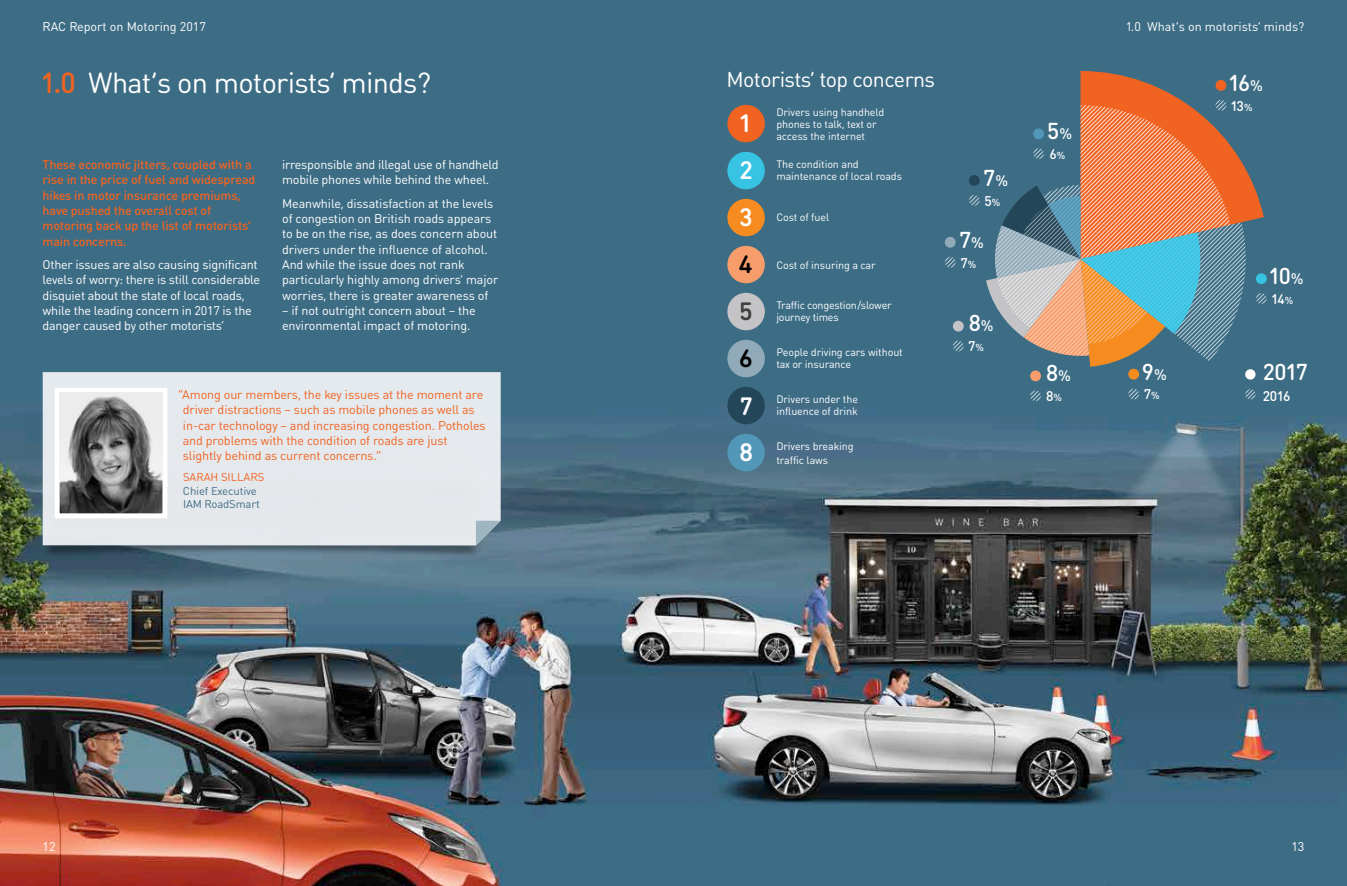
<style>
.page{position:relative;width:1347px;height:886px;background:#fff}
.page>*{position:absolute;margin:0;border:0;box-sizing:border-box;transform-origin:0 0}
.t1{font:28.75px "DIN Round OT";letter-spacing:-.025em;color:#fff}
.t2{font:500 25.88px "DIN Next Rounded LT Pro";color:#fff}
.t3{font:500 25.88px "DIN Next Rounded LT Pro";color:#000}
.t4{font:500 25.88px "DIN Next Rounded LT Pro";color:#404041}
.t5{font:500 22.75px "DIN Round OT";letter-spacing:-.085em;color:#fff}
.t6{font:21.25px "DIN Round OT";letter-spacing:-.025em;color:#fff}
.t7{font:500 13.88px "DIN Round OT";letter-spacing:-.075em;color:#fff}
.t8{font:12.5px/15.2px "DIN Round OT";letter-spacing:-.01em;color:#fff}
.t9{font:12.5px/15.2px "DIN Round OT";letter-spacing:-.01em;color:#f16321}
.t10{font:500 12.5px/15.2px "DIN Round OT";letter-spacing:-.01em;color:#f16321}
.t11{font:11.25px/13.1px "DIN Round OT";letter-spacing:-.01em;color:#406c85}
.t12{font:11.25px "DIN Round OT";letter-spacing:-.005em;color:#f16321}
.t13{font:10.75px/12px "DIN Round OT";letter-spacing:-.01em;color:#fff}
.s1{font-weight:500;color:#f16321}
.s2{font-size:15.12px}
.s3{font-size:10.12px}
</style>
<div class="page">
<img style="left:0;top:0;width:1346px;height:886px">
<img style="left:25px;top:404px;width:458px;height:159px">
<div style="left:43px;top:372px;width:457px;height:173px;background:#e5e9ec"></div>
<svg style="left:476px;top:521px;width:24px;height:24px"></svg>
<svg style="left:52px;top:385px;width:118px;height:136px"></svg>
<svg style="left:60px;top:393px;width:102px;height:120px;background:#838383"></svg>
<div style="left:1128px;top:369px;width:11px;height:11px;background:#f68b1f;border-radius:50%"></div>
<svg style="left:1128px;top:389px;width:11px;height:10px"></svg>
<div style="left:1030px;top:370px;width:11px;height:11px;background:#f79d6c;border-radius:50%"></div>
<svg style="left:1030px;top:390px;width:11px;height:11px"></svg>
<div style="left:953px;top:321px;width:10px;height:11px;background:#c4c3c6;border-radius:50%"></div>
<svg style="left:953px;top:341px;width:10px;height:10px"></svg>
<div style="left:944px;top:237px;width:11px;height:11px;background:#91aaba;border-radius:50%"></div>
<svg style="left:944px;top:257px;width:11px;height:11px"></svg>
<div style="left:969px;top:175px;width:10px;height:11px;background:#244659;border-radius:50%"></div>
<svg style="left:969px;top:195px;width:10px;height:11px"></svg>
<svg style="left:1245px;top:389px;width:10px;height:10px"></svg>
<div style="left:1245px;top:369px;width:10px;height:11px;background:#fff;border-radius:50%"></div>
<svg style="left:986px;top:71px;width:280px;height:296px;background:#90857c"></svg>
<div style="left:727px;top:105px;width:38px;height:37px;background:#f16321;border-radius:50%"></div>
<div style="left:727px;top:152px;width:38px;height:37px;background:#37c3e3;border-radius:50%"></div>
<div style="left:727px;top:199px;width:38px;height:37px;background:#f68b1f;border-radius:50%"></div>
<div style="left:727px;top:246px;width:38px;height:37px;background:#f79d6c;border-radius:50%"></div>
<div style="left:727px;top:293px;width:38px;height:37px;background:#c4c3c6;border-radius:50%"></div>
<div style="left:727px;top:340px;width:38px;height:37px;background:#91aaba;border-radius:50%"></div>
<div style="left:727px;top:387px;width:38px;height:37px;background:#244659;border-radius:50%"></div>
<div style="left:727px;top:434px;width:38px;height:37px;background:#5297b7;border-radius:50%"></div>
<p class="t8" style="left:43px;top:18px;width:165px">RAC Report on Motoring 2017</p>
<p class="t8" style="left:1125px;top:18px;width:180px">1.0 What’s on motorists’ minds?</p>
<h1 class="t1" style="left:40px;top:65px;width:392px"><span class="s1">1.0</span> What’s on motorists’ minds?</h1>
<h3 class="t6" style="left:726px;top:66px;width:210px">Motorists’ top concerns</h3>
<p class="t10" style="left:43px;top:157px;width:214px">These economic jitters, coupled with a rise in the price of fuel and widespread hikes in motor insurance premiums, have pushed the overall cost of motoring back up the list of motorists’ main concerns.</p>
<p class="t8" style="left:43px;top:257px;width:219px">Other issues are also causing significant levels of worry: there is still considerable disquiet about the state of local roads, while the leading concern in 2017 is the danger caused by other motorists’</p>
<p class="t8" style="left:282px;top:157px;width:218px">irresponsible and illegal use of handheld mobile phones while behind the wheel.</p>
<p class="t8" style="left:282px;top:195px;width:218px">Meanwhile, dissatisfaction at the levels of congestion on British roads appears to be on the rise, as does concern about drivers under the influence of alcohol.<br>And while the issue does not rank particularly highly among drivers’ major worries, there is greater awareness of</p>
<p class="t8" style="left:282px;top:303px;width:195px">– if not outright concern about – the environmental impact of motoring.</p>
<p class="t9" style="left:183px;top:386px;width:304px;text-indent:-5px">“Among our members, the key issues at the moment are driver distractions – such as mobile phones as well as in-car technology – and increasing congestion. Potholes and problems with the condition of roads are just slightly behind as current concerns.”</p>
<p class="t12" style="left:183px;top:470px;width:83px">SARAH SILLARS</p>
<p class="t11" style="left:183px;top:484px;width:78px">Chief Executive<br>IAM RoadSmart</p>
<h2 class="t2" style="left:738px;top:109px;width:16px">1</h2>
<p class="t13" style="left:776px;top:105px;width:109px">Drivers using handheld phones to talk, text or access the internet</p>
<p class="t13" style="left:776px;top:158px;width:84px">The condition and</p>
<h2 class="t2" style="left:739px;top:155px;width:16px">2</h2>
<p class="t13" style="left:776px;top:170px;width:127px">maintenance of local roads</p>
<h2 class="t2" style="left:739px;top:202px;width:16px">3</h2>
<p class="t13" style="left:776px;top:211px;width:54px">Cost of fuel</p>
<h2 class="t3" style="left:738px;top:249px;width:16px">4</h2>
<p class="t13" style="left:776px;top:258px;width:101px">Cost of insuring a car</p>
<p class="t13" style="left:776px;top:299px;width:117px">Traffic congestion/slower</p>
<h2 class="t4" style="left:739px;top:296px;width:16px">5</h2>
<p class="t13" style="left:776px;top:311px;width:64px">journey times</p>
<p class="t13" style="left:776px;top:346px;width:128px">People driving cars without</p>
<h2 class="t3" style="left:739px;top:343px;width:16px">6</h2>
<p class="t13" style="left:776px;top:358px;width:76px">tax or insurance</p>
<p class="t13" style="left:776px;top:393px;width:83px">Drivers under the</p>
<h2 class="t2" style="left:739px;top:391px;width:16px">7</h2>
<p class="t13" style="left:776px;top:405px;width:83px">influence of drink</p>
<p class="t13" style="left:776px;top:440px;width:79px">Drivers breaking</p>
<h2 class="t2" style="left:739px;top:437px;width:16px">8</h2>
<p class="t13" style="left:776px;top:454px;width:53px">traffic laws</p>
<h3 class="t5" style="left:983px;top:163px;width:26px">7<span class="s2">%</span></h3>
<p class="t7" style="left:984px;top:192px;width:17px">5<span class="s3">%</span></p>
<h3 class="t5" style="left:959px;top:225px;width:26px">7<span class="s2">%</span></h3>
<p class="t7" style="left:960px;top:254px;width:17px">7<span class="s3">%</span></p>
<h3 class="t5" style="left:968px;top:309px;width:26px">8<span class="s2">%</span></h3>
<p class="t7" style="left:968px;top:337px;width:17px">7<span class="s3">%</span></p>
<h3 class="t5" style="left:1047px;top:116px;width:26px">5<span class="s2">%</span></h3>
<p class="t7" style="left:1049px;top:145px;width:17px">6<span class="s3">%</span></p>
<h3 class="t5" style="left:1046px;top:359px;width:26px">8<span class="s2">%</span></h3>
<p class="t7" style="left:1046px;top:387px;width:17px">8<span class="s3">%</span></p>
<h3 class="t5" style="left:1141px;top:357px;width:26px">9<span class="s2">%</span></h3>
<p class="t7" style="left:1143px;top:385px;width:17px">7<span class="s3">%</span></p>
<h3 class="t5" style="left:1228px;top:68px;width:36px">16<span class="s2">%</span></h3>
<p class="t7" style="left:1230px;top:97px;width:23px">13<span class="s3">%</span></p>
<h3 class="t5" style="left:1268px;top:261px;width:36px">10<span class="s2">%</span></h3>
<p class="t7" style="left:1271px;top:290px;width:24px">14<span class="s3">%</span></p>
<h3 class="t5" style="left:1262px;top:357px;width:46px">2017</h3>
<p class="t7" style="left:1262px;top:387px;width:29px">2016</p>
<p class="t8" style="left:43px;top:839px;width:15px">12</p>
<p class="t8" style="left:1291px;top:839px;width:15px">13</p>
</div>
